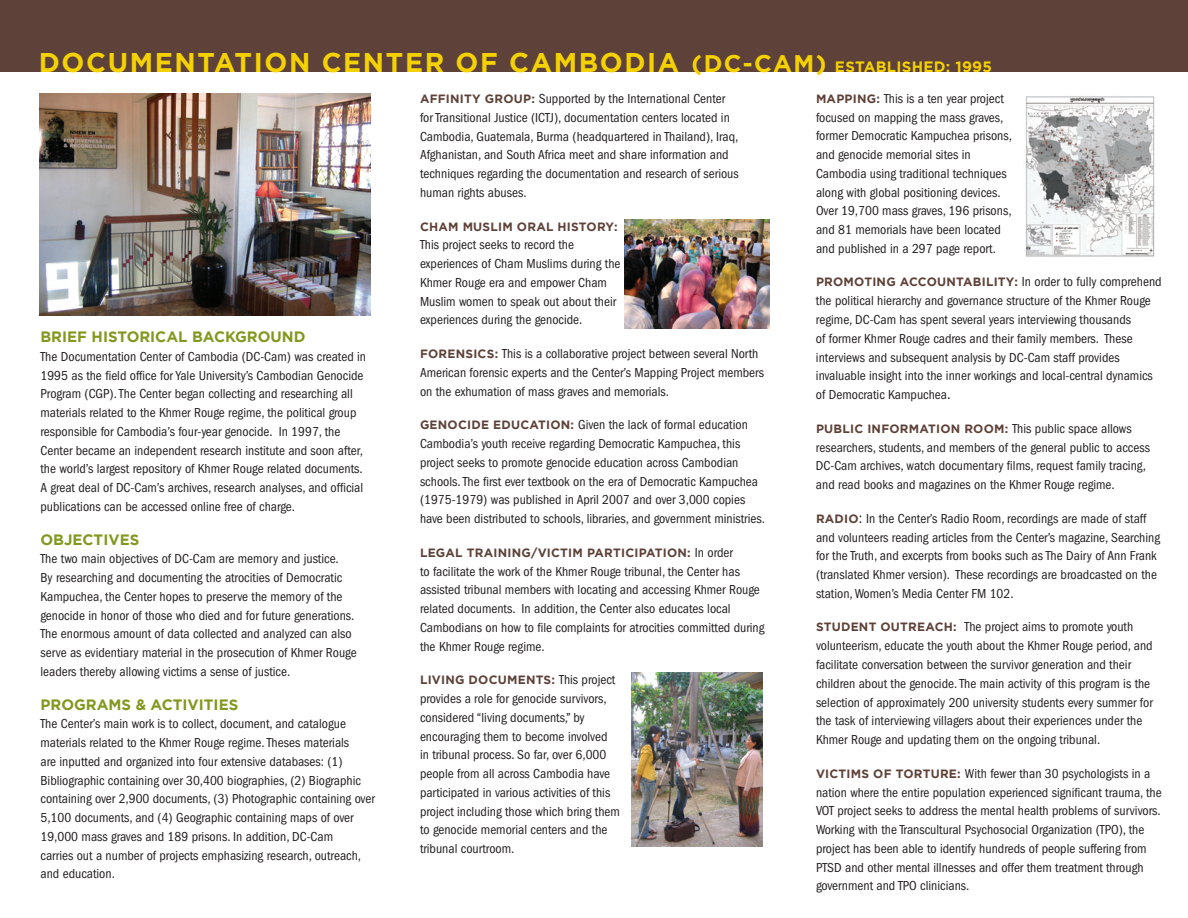
<style>
.page{position:relative;width:1188px;height:918px;background:#fff}
.page>*{position:absolute;margin:0;border:0;box-sizing:border-box;transform-origin:0 0}
.t1{font:700 27px "Gotham";letter-spacing:.06em;color:#f4d202}
.t2{font:700 15px "Gotham";color:#83981f}
.t3{font:700 15px "Gotham";letter-spacing:.02em;color:#f4d202}
.t4{font:condensed 13.5px/18.8px "Franklin Gothic";color:#231f20}
.t5{font:700 12px "Gotham";letter-spacing:.02em;color:#5e4239}
.s1{font-size:24px}
.s2{font-family:"Gotham";font-weight:700;font-stretch:normal;font-size:12px;color:#5e4239}
.s3{font-family:"Franklin Gothic";font-weight:400;font-stretch:condensed;font-size:13.5px;color:#231f20}
.s4{font-size:15px}
</style>
<div class="page">
<div style="left:0;top:0;width:1188px;height:72px;background:#5e4239"></div>
<img style="left:40px;top:94px;width:331px;height:222px">
<img style="left:632px;top:673px;width:130px;height:174px">
<img style="left:624px;top:220px;width:145px;height:109px">
<img style="left:1025px;top:96px;width:130px;height:161px">
<p class="t1" style="left:39px;top:47px;width:789px">DOCUMENTATION CENTER OF CAMBODIA <span class="s1">(DC-CAM)</span></p>
<p class="t3" style="left:835px;top:58px;width:158px">ESTABLISH ED: 1995</p>
<p class="t2" style="left:40px;top:328px;width:264px">BRIEF HISTORICAL BACKGROUND</p>
<p class="t4" style="left:40px;top:347px;width:327px">The Documentation Center of Cambodia (DC-Cam) was created in 1995 as the field office for Yale University’s Cambodian Genocide Program (CGP). The Center began collecting and researching all materials related to the Khmer Rouge regime, the political group responsible for Cambodia’s four-year genocide. In 1997, the Center became an independent research institute and soon after, the world’s largest repository of Khmer Rouge related documents.<br>A great deal of DC-Cam’s archives, research analyses, and official publications can be accessed online free of charge.</p>
<p class="t2" style="left:40px;top:531px;width:42px">OBJECTI</p>
<p class="t2" style="left:108px;top:531px;width:32px">VES</p>
<p class="t4" style="left:40px;top:550px;width:318px">The two main objectives of DC-Cam are memory and justice.<br>By researching and documenting the atrocities of Democratic Kampuchea, the Center hopes to preserve the memory of the genocide in honor of those who died and for future generations.<br>The enormous amount of data collected and analyzed can also serve as evidentiary material in the prosecution of Khmer Rouge leaders thereby allowing victims a sense of justice.</p>
<p class="t2" style="left:40px;top:696px;width:23px">PROGRAM</p>
<p class="t2" style="left:122px;top:696px;width:39px">S &amp; ACTI</p>
<p class="t2" style="left:188px;top:696px;width:20px">VITIE</p>
<p class="t2" style="left:229px;top:696px;width:11px">S</p>
<p class="t4" style="left:40px;top:715px;width:336px">The Center’s main work is to collect, document, and catalogue materials related to the Khmer Rouge regime. Theses materials<br>are inputted and organized into four extensive databases: (1)<br>Bibliographic containing over 30,400 biographies, (2) Biographic containing over 2,900 documents, (3) Photographic containing over 5,100 documents, and (4) Geographic containing maps of over 19,000 mass graves and 189 prisons. In addition, DC-Cam<br>carries out a number of projects emphasizing research, outreach, and education.</p>
<p class="t4" style="left:420px;top:89px;width:320px"><span class="s2">AFFINITY GROUP:</span> Supported by the International Center for Transitional Justice (ICTJ), documentation centers located in Cambodia, Guatemala, Burma (headquartered in Thailand), Iraq, Afghanistan, and South Africa meet and share information and techniques regarding the documentation and research of serious human rights abuses.</p>
<p class="t5" style="left:420px;top:219px;width:108px">CHAM MUSLIM ORA</p>
<p class="t5" style="left:546px;top:219px;width:43px">L HISTORY</p>
<p class="t5" style="left:614px;top:219px;width:5px">:</p>
<p class="t4" style="left:420px;top:236px;width:202px">This project seeks to record the experiences of Cham Muslims during the Khmer Rouge era and empower Cham Muslim women to speak out about their experiences during the genocide.</p>
<p class="t5" style="left:420px;top:347px;width:10px">FOREN</p>
<p class="t4" style="left:420px;top:344px;width:346px;text-indent:45px"><span class="s2">SICS:</span> This is a collaborative project between several North<br>American forensic experts and the Center’s Mapping Project members on the exhumation of mass graves and memorials.</p>
<p class="t5" style="left:420px;top:418px;width:10px">GENOCI</p>
<p class="t5" style="left:471px;top:418px;width:49px">DE EDUCATION</p>
<p class="t4" style="left:420px;top:416px;width:346px;text-indent:151px"><span class="s2">:</span> Given the lack of formal education Cambodia’s youth receive regarding Democratic Kampuchea, this project seeks to promote genocide education across Cambodian schools. The first ever textbook on the era of Democratic Kampuchea (1975-1979) was published in April 2007 and over 3,000 copies have been distributed to schools, libraries, and government ministries.</p>
<p class="t5" style="left:420px;top:546px;width:315px">LEGAL TRAINING/VICTIM PARTICIPATION: <span class="s3">In order</span></p>
<p class="t4" style="left:420px;top:562px;width:346px">to facilitate the work of the Khmer Rouge tribunal, the Center has assisted tribunal members with locating and accessing Khmer Rouge related documents. In addition, the Center also educates local Cambodians on how to file complaints for atrocities committed during the Khmer Rouge regime.</p>
<p class="t5" style="left:420px;top:673px;width:30px">LIVING</p>
<p class="t5" style="left:469px;top:673px;width:20px">DOCUMENT</p>
<p class="t4" style="left:420px;top:671px;width:202px;text-indent:124px"><span class="s2">S:</span> This project provides a role for genocide survivors, considered “living documents,” by encouraging them to become involved<br>in tribunal process. So far, over 6,000 people from all across Cambodia have participated in various activities of this project including those which bring them to genocide memorial centers and the tribunal courtroom.</p>
<p class="t4" style="left:816px;top:89px;width:197px;text-indent:61px"><span class="s2">:</span> This is a ten year project focused on mapping the mass graves, former Democratic Kampuchea prisons, and genocide memorial sites in Cambodia using traditional techniques along with global positioning devices.<br>Over 19,700 mass graves, 196 prisons, and 81 memorials have been located and published in a 297 page report.</p>
<p class="t5" style="left:816px;top:275px;width:38px">PROMOTING</p>
<p class="t5" style="left:900px;top:275px;width:10px">ACCOUNTABI</p>
<p class="t5" style="left:816px;top:92px;width:46px">MAPPING</p>
<p class="t4" style="left:816px;top:273px;width:347px;text-indent:170px"><span class="s2">LITY:</span> In order to fully comprehend the political hierarchy and governance structure of the Khmer Rouge regime, DC-Cam has spent several years interviewing thousands<br>of former Khmer Rouge cadres and their family members. These interviews and subsequent analysis by DC-Cam staff provides invaluable insight into the inner workings and local-central dynamics of Democratic Kampuchea<span class="s4">.</span></p>
<p class="t5" style="left:816px;top:422px;width:61px">PUBLIC INFORMATION</p>
<p class="t5" style="left:964px;top:422px;width:11px">ROOM</p>
<p class="t4" style="left:816px;top:419px;width:336px;text-indent:189px"><span class="s2">:</span> This public space allows researchers, students, and members of the general public to access DC-Cam archives, watch documentary films, request family tracing, and read books and magazines on the Khmer Rouge regime.</p>
<p class="t4" style="left:816px;top:509px;width:346px"><span class="s2">RA DIO</span> <span class="s4">:</span> In the Center’s Radio Room, recordings are made of staff and volunteers reading articles from the Center’s magazine, Searching for the Truth, and excerpts from books such as The Dairy of Ann Frank (translated Khmer version). These recordings are broadcasted on the station, Women’s Media Center FM 102.</p>
<p class="t5" style="left:816px;top:620px;width:44px">STUDENT</p>
<p class="t5" style="left:881px;top:620px;width:10px">OUTREAC</p>
<p class="t4" style="left:816px;top:618px;width:338px;text-indent:128px"><span class="s2">H:</span> The project aims to promote youth volunteerism, educate the youth about the Khmer Rouge period, and facilitate conversation between the survivor generation and their children about the genocide. The main activity of this program is the selection of approximately 200 university students every summer for the task of interviewing villagers about their experiences under the Khmer Rouge and updating them on the ongoing tribunal.</p>
<p class="t5" style="left:816px;top:767px;width:18px">VICTIM</p>
<p class="t5" style="left:862px;top:767px;width:44px">S OF TORTURE</p>
<p class="t4" style="left:816px;top:764px;width:347px;text-indent:141px"><span class="s2">:</span> With fewer than 30 psychologists in a nation where the entire population experienced significant trauma, the VOT project seeks to address the mental health problems of survivors.<br>Working with the Transcultural Psychosocial Organization (TPO), the project has been able to identify hundreds of people suffering from PTSD and other mental illnesses and offer them treatment through government and TPO clinicians.</p>
</div>
